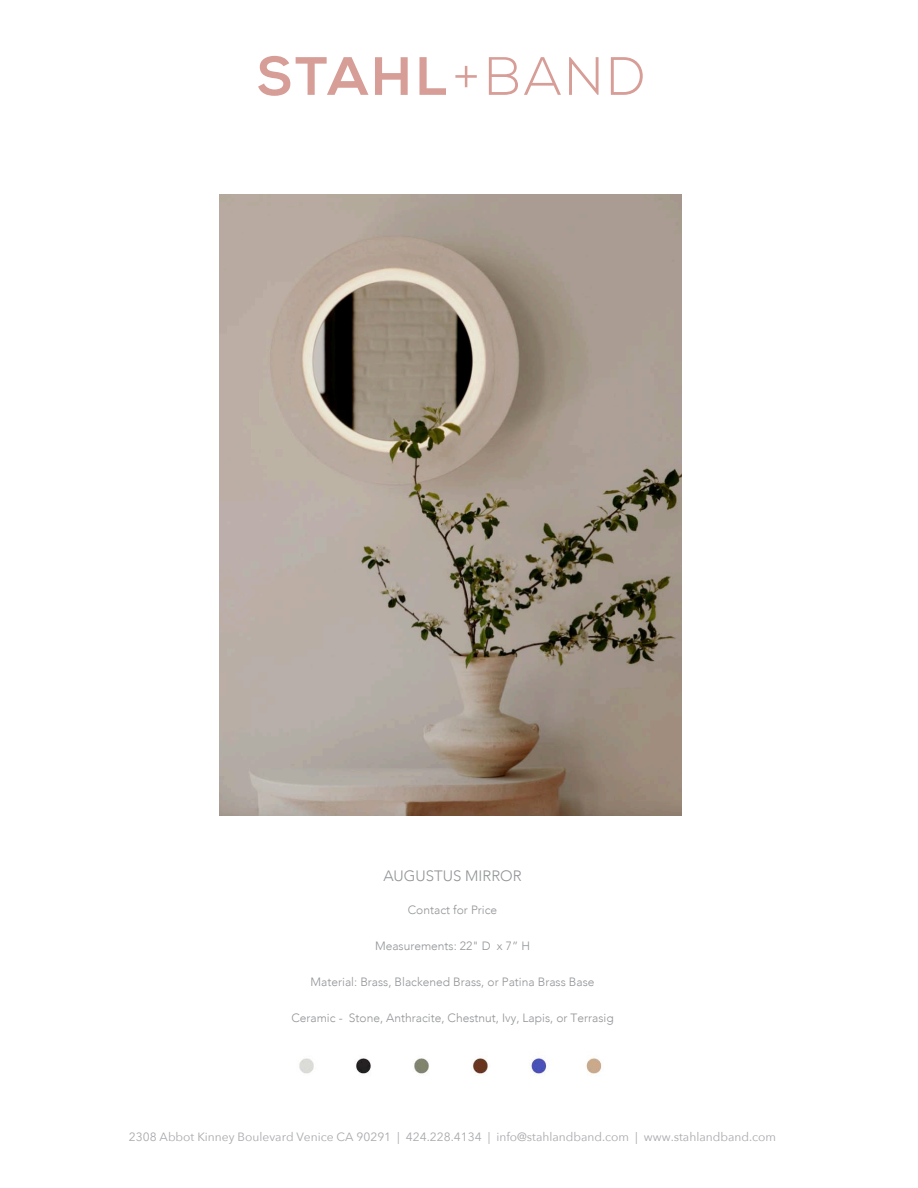
<style>
.page{position:relative;width:918px;height:1188px;background:#fff}
.page>*{position:absolute;margin:0;border:0;box-sizing:border-box;transform-origin:0 0}
.t1{font:300 15px "Avenir";color:#919396}
.t2{font:300 12px "Avenir";color:#919396}
.t3{font:12px "Avenir Next";color:#a8a9ad}
</style>
<div class="page">
<svg style="left:258px;top:56px;width:32px;height:40px"></svg>
<svg style="left:296px;top:57px;width:72px;height:38px"></svg>
<svg style="left:375px;top:57px;width:33px;height:38px"></svg>
<svg style="left:420px;top:57px;width:26px;height:38px"></svg>
<svg style="left:455px;top:66px;width:22px;height:21px"></svg>
<svg style="left:489px;top:57px;width:29px;height:38px"></svg>
<svg style="left:524px;top:57px;width:37px;height:38px"></svg>
<svg style="left:569px;top:57px;width:30px;height:38px"></svg>
<svg style="left:611px;top:57px;width:32px;height:38px"></svg>
<img style="left:220px;top:195px;width:461px;height:620px">
<img style="left:299px;top:1055px;width:303px;height:21px">
<p class="t1" style="left:383px;top:867px;width:140px">AUGUSTUS MIRROR</p>
<p class="t2" style="left:408px;top:903px;width:91px">Contact for Price</p>
<p class="t2" style="left:375px;top:939px;width:157px">Measurements: 22" D x 7” H</p>
<p class="t2" style="left:311px;top:975px;width:285px">Material: Brass, Blackened Brass, or Patina Brass Base</p>
<p class="t2" style="left:291px;top:1011px;width:324px">Ceramic - Stone, Anthracite, Chestnut, Ivy, Lapis, or Terrasig</p>
<p class="t3" style="left:129px;top:1127px;width:649px">2308 Abbot Kinney Boulevard Venice CA 90291 | 424.228.4134 | info@stahlandband.com | www.stahlandband.com</p>
</div>
